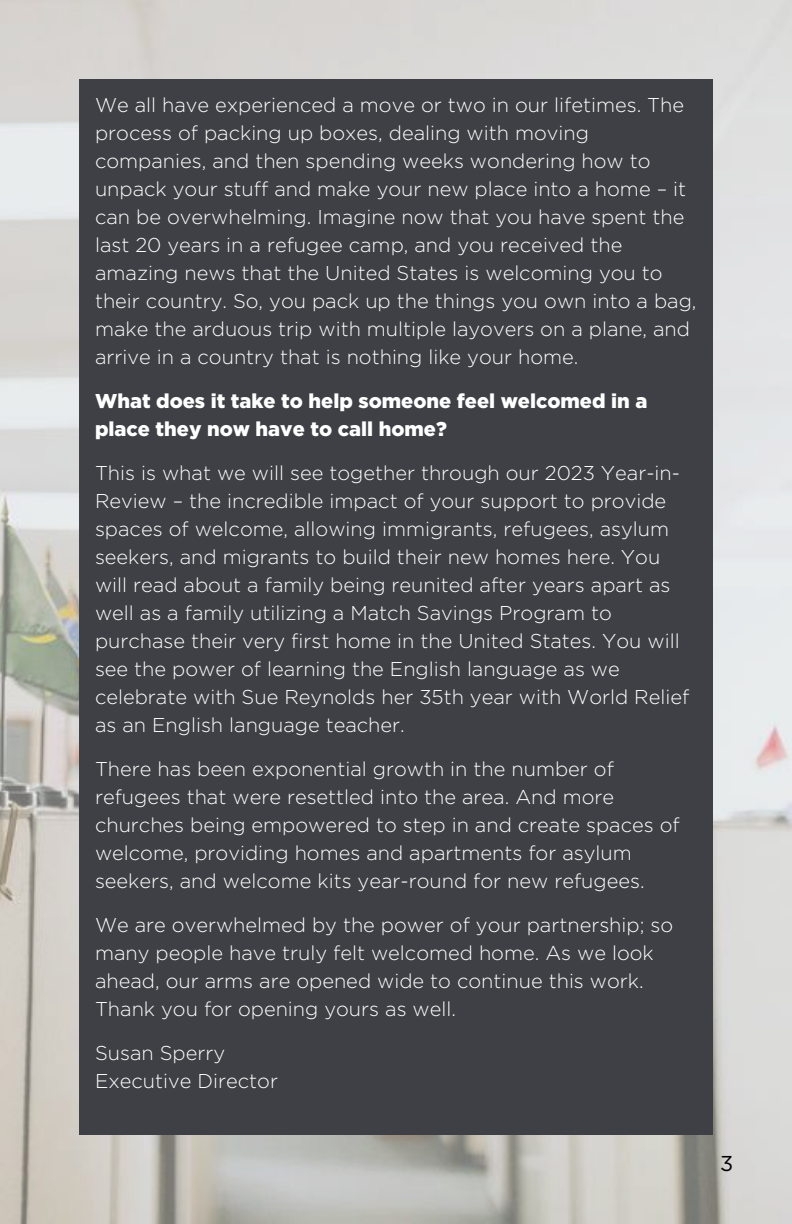
<style>
.page{position:relative;width:792px;height:1224px;background:#fff}
.page>*{position:absolute;margin:0;border:0;box-sizing:border-box;transform-origin:0 0}
.t1{font:21.4px "Gotham HTF";color:#000}
.t2{font:300 20px/28px "Gotham HTF";color:#fff}
.t3{font:900 20px/28px "Gotham";color:#fff}
</style>
<div class="page">
<img style="left:0;top:0;width:792px;height:1224px">
<div style="left:79px;top:79px;width:634px;height:1056px;background:#3e4045"></div>
<p class="t2" style="left:95px;top:92px;width:603px">We all have experienced a move or two in our lifetimes. The process of packing up boxes, dealing with moving companies, and then spending weeks wondering how to unpack your stuff and make your new place into a home – it can be overwhelming. Imagine now that you have spent the last 20 years in a refugee camp, and you received the amazing news that the United States is welcoming you to their country. So, you pack up the things you own into a bag, make the arduous trip with multiple layovers on a plane, and arrive in a country that is nothing like your home.</p>
<p class="t3" style="left:95px;top:388px;width:554px">What does it take to help someone feel welcomed in a place they now have to call home?</p>
<p class="t2" style="left:95px;top:460px;width:596px">This is what we will see together through our 2023 Year-in-Review – the incredible impact of your support to provide spaces of welcome, allowing immigrants, refugees, asylum seekers, and migrants to build their new homes here. You will read about a family being reunited after years apart as well as a family utilizing a Match Savings Program to purchase their very first home in the United States. You will see the power of learning the English language as we celebrate with Sue Reynolds her 35th year with World Relief as an English language teacher.</p>
<p class="t2" style="left:95px;top:756px;width:586px">There has been exponential growth in the number of refugees that were resettled into the area. And more churches being empowered to step in and create spaces of welcome, providing homes and apartments for asylum seekers, and welcome kits year-round for new refugees.</p>
<p class="t2" style="left:95px;top:912px;width:580px">We are overwhelmed by the power of your partnership; so many people have truly felt welcomed home. As we look ahead, our arms are opened wide to continue this work.<br>Thank you for opening yours as well.</p>
<p class="t2" style="left:95px;top:1040px;width:184px">Susan Sperry<br>Executive Director</p>
<p class="t1" style="left:720px;top:1151px;width:15px">3</p>
</div>
